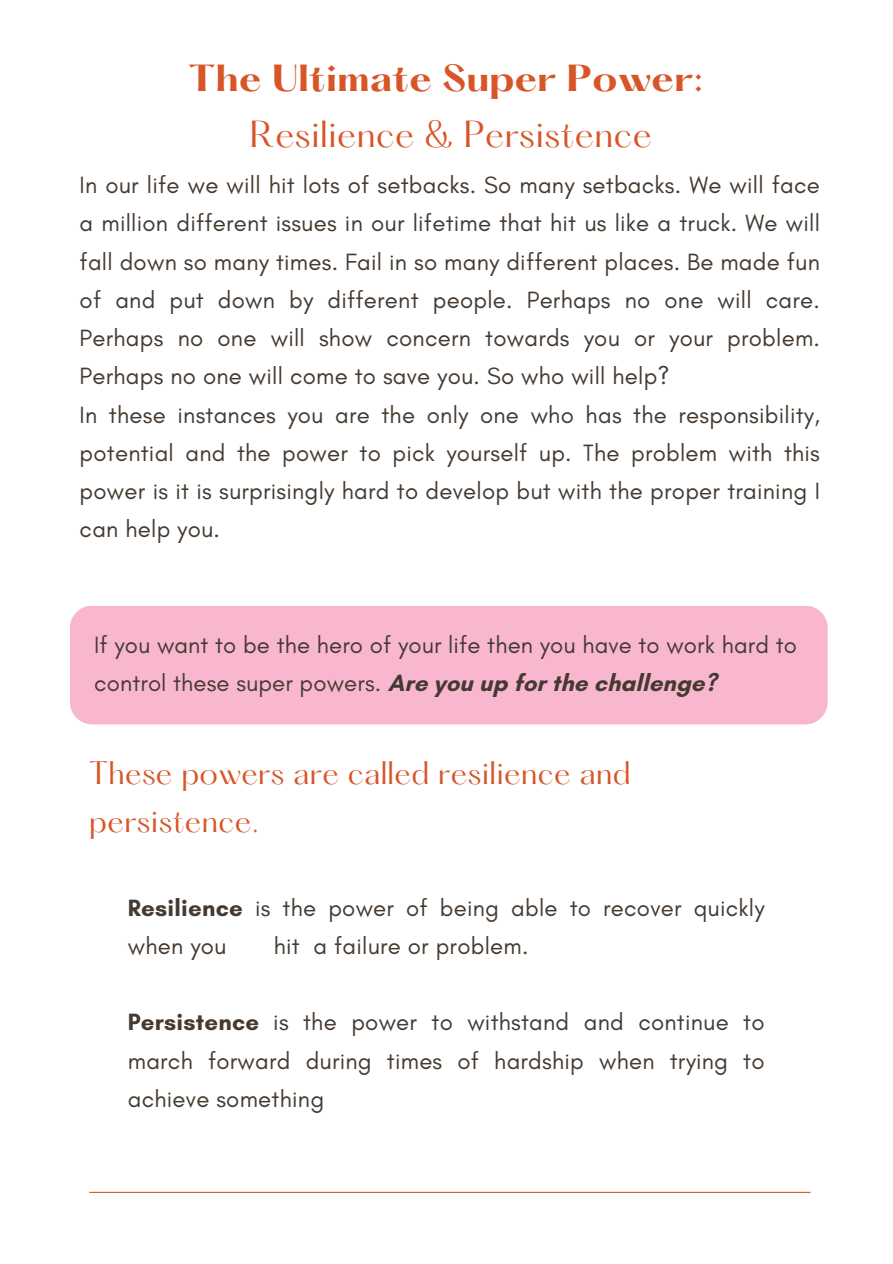
<style>
.page{position:relative;width:893px;height:1264px;background:#fff}
.page>*{position:absolute;margin:0;border:0;box-sizing:border-box;transform-origin:0 0}
.t1{font:700 33px "Hatton";letter-spacing:.01em;color:#d85528}
.t2{font:33px "Hatton";letter-spacing:.01em;color:#d85528}
.t3{font:28.5px/48.3px "Hatton";letter-spacing:.01em;color:#d85528}
.t4{font:24px/38.2px "Glacial Indifference";letter-spacing:.01em;color:#443a31;text-align:justify}
.s1{font-weight:700}
</style>
<div class="page">
<div style="left:70px;top:605px;width:757px;height:119px;background:#f9b7cf;border-radius:22px"></div>
<hr style="left:89px;top:1191px;width:721px;height:1px;background:#d85528">
<p class="t1" style="left:188px;top:63px;width:516px">The Ultimate Super Power:</p>
<p class="t2" style="left:250px;top:118px;width:403px">Resilience &amp; Persistence</p>
<p class="t4" style="left:80px;top:166px;width:741px">In our life we will hit lots of setbacks. So many setbacks. We will face a million different issues in our lifetime that hit us like a truck. We will fall down so many times. Fail in so many different places. Be made fun of and put down by different people. Perhaps no one will care.<br>Perhaps no one will show concern towards you or your problem.<br>Perhaps no one will come to save you. So who will help?</p>
<p class="t4" style="left:80px;top:395px;width:741px">In these instances you are the only one who has the responsibility, potential and the power to pick yourself up. The problem with this power is it is surprisingly hard to develop but with the proper training I can help you.</p>
<p class="t4" style="left:94px;top:625px;width:704px">If you want to be the hero of your life then you have to work hard to control these super powers. <span class="s1">Are you up for the challenge?</span></p>
<p class="t3" style="left:89px;top:751px;width:543px">These powers are called resilience and persistence.</p>
<p class="t4" style="left:128px;top:888px;width:638px"><span class="s1">Resilience</span> is the power of being able to recover quickly when you</p>
<p class="t4" style="left:274px;top:926px;width:256px">hit a failure or problem.</p>
<p class="t4" style="left:128px;top:1002px;width:638px"><span class="s1">Persistence</span> is the power to withstand and continue to march forward during times of hardship when trying to achieve something</p>
</div>
